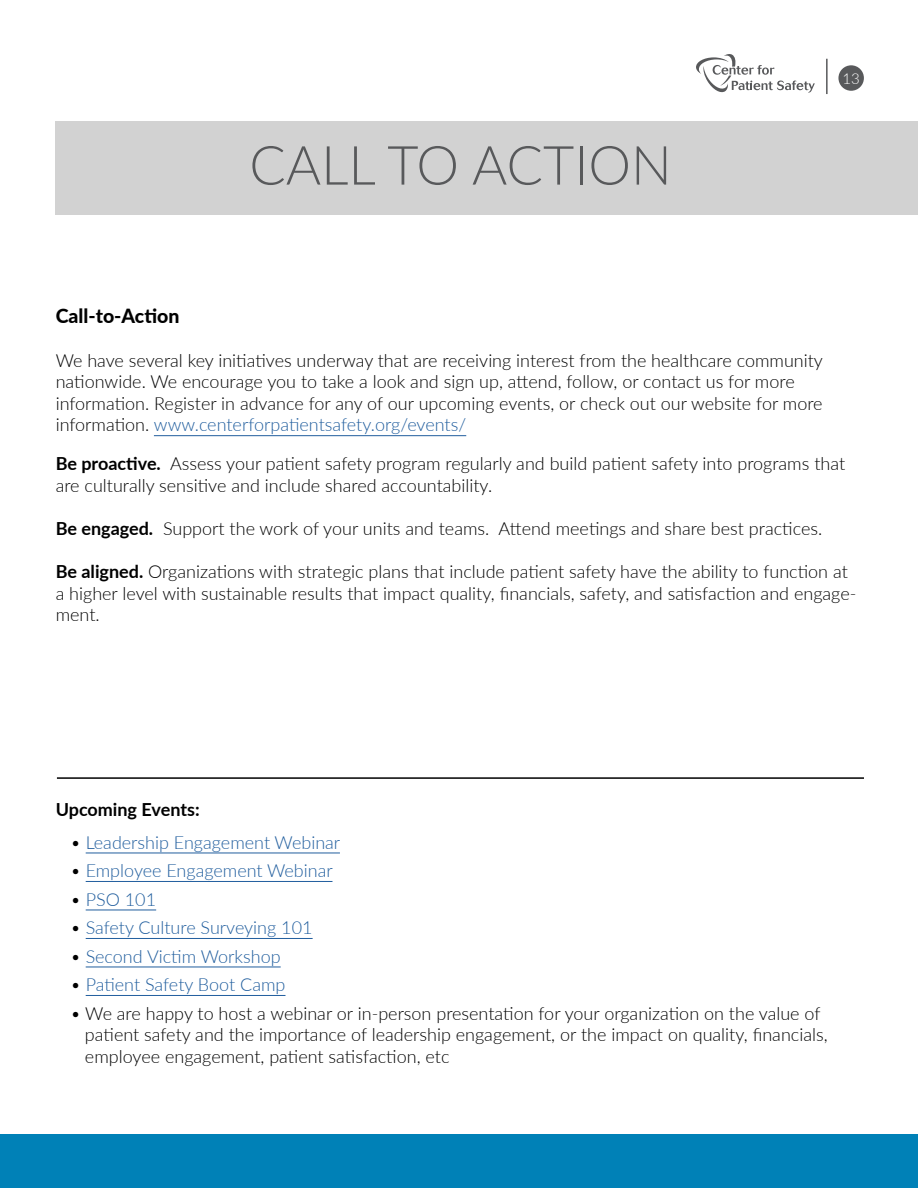
<style>
.page{position:relative;width:918px;height:1188px;background:#fff}
.page>*{position:absolute;margin:0;border:0;box-sizing:border-box;transform-origin:0 0}
.t1{font:300 54px "Lato";color:#58595b}
.t2{font:800 19.5px "Lato";color:#000}
.t3{font:300 18px/21.6px "Lato";color:#000}
.t4{font:300 18px "Lato";color:#215e9e}
.t5{font:700 18px "Lato";color:#000}
.t6{font:300 15px "Lato";color:#fff}
.s1{color:#215e9e}
.s2{font-weight:700}
.s3{color:#000}
</style>
<div class="page">
<div style="left:0;top:1134px;width:918px;height:54px;background:#0081b7"></div>
<svg style="left:696px;top:54px;width:119px;height:39px"></svg>
<hr style="left:826px;top:59px;width:2px;height:35px;background:#58595b">
<div style="left:838px;top:65px;width:26px;height:26px;background:#58595b;border-radius:50%"></div>
<hr style="left:154px;top:435px;width:312px;height:1px;background:#215e9e">
<hr style="left:86px;top:853px;width:254px;height:1px;background:#215e9e">
<hr style="left:86px;top:881px;width:246px;height:1px;background:#215e9e">
<hr style="left:86px;top:910px;width:70px;height:1px;background:#215e9e">
<hr style="left:86px;top:938px;width:227px;height:1px;background:#215e9e">
<hr style="left:86px;top:967px;width:195px;height:1px;background:#215e9e">
<hr style="left:86px;top:995px;width:200px;height:1px;background:#215e9e">
<div style="left:56px;top:122px;width:862px;height:93px;background:#d2d2d2"></div>
<hr style="left:57px;top:777px;width:807px;height:2px;background:#000">
<h1 class="t1" style="left:249px;top:128px;width:424px">CALL TO ACTION</h1>
<p class="t6" style="left:842px;top:68px;width:19px">13</p>
<p class="t2" style="left:56px;top:302px;width:125px">Call-to-Action</p>
<p class="t3" style="left:56px;top:349px;width:769px">We have several key initiatives underway that are receiving interest from the healthcare community nationwide. We encourage you to take a look and sign up, attend, follow, or contact us for more information. Register in advance for any of our upcoming events, or check out our website for more information. <span class="s1">www.centerforpatientsafety.org/events/</span></p>
<p class="t3" style="left:56px;top:452px;width:791px"><span class="s2">Be proactive.</span> Assess your patient safety program regularly and build patient safety into programs that are culturally sensitive and include shared accountability.</p>
<p class="t3" style="left:56px;top:517px;width:768px"><span class="s2">Be engaged.</span> Support the work of your units and teams. Attend meetings and share best practices.</p>
<p class="t3" style="left:56px;top:560px;width:802px"><span class="s2">Be aligned.</span> Organizations with strategic plans that include patient safety have the ability to function at a higher level with sustainable results that impact quality, financials, safety, and satisfaction and engage&shy;ment.</p>
<p class="t5" style="left:56px;top:796px;width:145px">Upcoming Events:</p>
<p class="t4" style="left:70px;top:830px;width:271px"><span class="s3">•</span> Leadership Engagement Webinar</p>
<p class="t4" style="left:70px;top:858px;width:264px"><span class="s3">•</span> Employee Engagement Webinar</p>
<p class="t4" style="left:70px;top:887px;width:87px"><span class="s3">•</span> PSO 101</p>
<p class="t4" style="left:70px;top:915px;width:244px"><span class="s3">•</span> Safety Culture Surveying 101</p>
<p class="t4" style="left:70px;top:944px;width:212px"><span class="s3">•</span> Second Victim Workshop</p>
<p class="t4" style="left:70px;top:972px;width:217px"><span class="s3">•</span> Patient Safety Boot Camp</p>
<p class="t3" style="left:85px;top:1002px;width:744px;text-indent:-15px">• We are happy to host a webinar or in-person presentation for your organization on the value of patient safety and the importance of leadership engagement, or the impact on quality, financials, employee engagement, patient satisfaction, etc</p>
</div>
